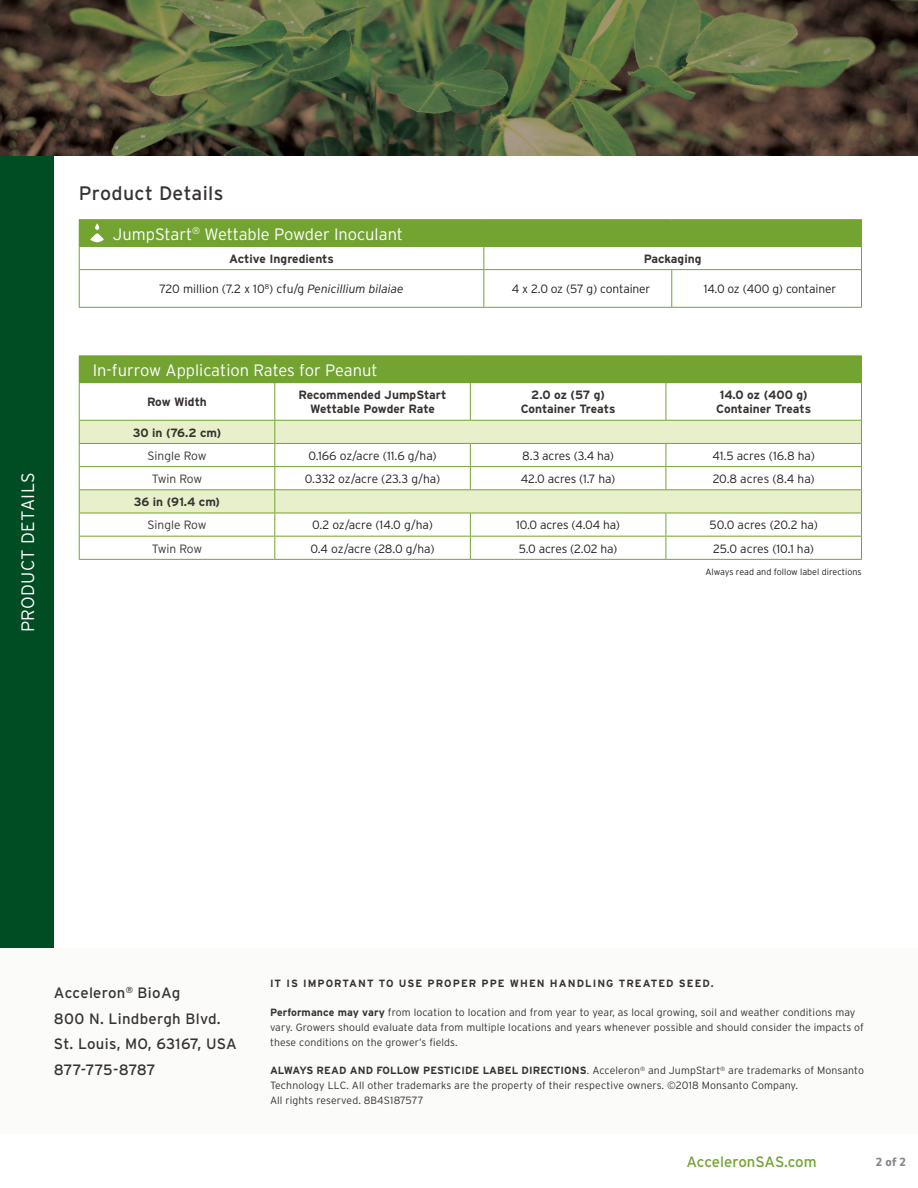
<style>
.page{position:relative;width:918px;height:1188px;background:#fff}
.page>*{position:absolute;margin:0;border:0;box-sizing:border-box;transform-origin:0 0}
.t1{font:19.5px "Interstate";letter-spacing:.02em;color:#373331}
.t2{font:300 18px "Interstate";letter-spacing:.02em;color:#fff}
.t3{font:300 16.5px "Interstate";color:#fff}
.t4{font:15px/25.7px "Interstate";letter-spacing:.02em;color:#373331}
.t5{font:15px "Interstate";letter-spacing:-.01em;color:#73a432}
.t6{font:300 12px "Interstate";letter-spacing:-.01em;color:#231f20}
.t7{font:700 12px/14.4px "Interstate";color:#373331;text-align:center}
.t8{font:300 12px "Interstate";color:#373331}
.t9{font:700 12px "Sentico Sans DT";color:#868a8e}
.t10{font:300 10.5px/15px "Interstate";letter-spacing:.01em;color:#373331}
.t11{font:700 10.5px "Interstate";letter-spacing:.1em;color:#373331}
.t12{font:300 9px "Interstate";color:#231f20}
.s1{font-style:italic}
.s2{font-weight:700}
</style>
<div class="page">
<div style="left:0;top:155px;width:54px;height:979px;background:#004c23"></div>
<div style="left:0;top:949px;width:918px;height:185px;background:#fbfbfa"></div>
<img style="left:0;top:0;width:918px;height:155px">
<div style="left:79px;top:220px;width:782px;height:26px;background:#73a432"></div>
<hr style="left:79px;top:219px;width:405px;height:1px;background:#73a432">
<hr style="left:484px;top:219px;width:188px;height:1px;background:#73a432">
<hr style="left:672px;top:219px;width:190px;height:1px;background:#73a432">
<hr style="left:861px;top:270px;width:1px;height:37px;background:#73a432">
<hr style="left:672px;top:307px;width:190px;height:1px;background:#73a432">
<hr style="left:79px;top:246px;width:404px;height:1px;background:#73a432">
<svg style="left:79px;top:247px;width:1px;height:22px"></svg>
<hr style="left:483px;top:246px;width:189px;height:1px;background:#73a432">
<svg style="left:483px;top:247px;width:1px;height:22px"></svg>
<hr style="left:672px;top:246px;width:190px;height:1px;background:#73a432">
<svg style="left:861px;top:220px;width:1px;height:49px"></svg>
<hr style="left:672px;top:269px;width:190px;height:1px;background:#73a432">
<hr style="left:484px;top:269px;width:188px;height:1px;background:#73a432">
<hr style="left:671px;top:270px;width:1px;height:37px;background:#73a432">
<hr style="left:484px;top:307px;width:188px;height:1px;background:#73a432">
<hr style="left:79px;top:269px;width:405px;height:1px;background:#73a432">
<hr style="left:79px;top:270px;width:1px;height:37px;background:#73a432">
<hr style="left:483px;top:270px;width:1px;height:37px;background:#73a432">
<hr style="left:79px;top:307px;width:405px;height:1px;background:#73a432">
<svg style="left:90px;top:223px;width:14px;height:20px"></svg>
<div style="left:79px;top:356px;width:782px;height:27px;background:#73a432"></div>
<svg style="left:80px;top:421px;width:781px;height:92px;fill:#e7f0cb"></svg>
<hr style="left:79px;top:355px;width:196px;height:1px;background:#73a432">
<hr style="left:275px;top:355px;width:195px;height:1px;background:#73a432">
<hr style="left:470px;top:355px;width:196px;height:1px;background:#73a432">
<hr style="left:666px;top:355px;width:196px;height:1px;background:#73a432">
<svg style="left:861px;top:356px;width:1px;height:26px"></svg>
<hr style="left:666px;top:559px;width:196px;height:1px;background:#73a432">
<hr style="left:79px;top:383px;width:1px;height:37px;background:#73a432">
<hr style="left:274px;top:383px;width:1px;height:37px;background:#73a432">
<hr style="left:470px;top:383px;width:1px;height:37px;background:#73a432">
<hr style="left:666px;top:382px;width:196px;height:1px;background:#73a432">
<hr style="left:666px;top:383px;width:1px;height:37px;background:#73a432">
<hr style="left:861px;top:383px;width:1px;height:37px;background:#73a432">
<hr style="left:275px;top:420px;width:195px;height:1px;background:#73a432">
<hr style="left:470px;top:420px;width:196px;height:1px;background:#73a432">
<hr style="left:666px;top:420px;width:196px;height:1px;background:#73a432">
<hr style="left:79px;top:420px;width:196px;height:1px;background:#73a432">
<hr style="left:275px;top:443px;width:195px;height:1px;background:#73a432">
<hr style="left:470px;top:443px;width:196px;height:1px;background:#73a432">
<hr style="left:79px;top:443px;width:196px;height:1px;background:#73a432">
<hr style="left:666px;top:443px;width:196px;height:1px;background:#73a432">
<hr style="left:275px;top:466px;width:195px;height:1px;background:#73a432">
<hr style="left:79px;top:466px;width:196px;height:1px;background:#73a432">
<hr style="left:470px;top:466px;width:196px;height:1px;background:#73a432">
<svg style="left:470px;top:444px;width:1px;height:45px"></svg>
<hr style="left:666px;top:466px;width:196px;height:1px;background:#73a432">
<svg style="left:666px;top:444px;width:1px;height:45px"></svg>
<hr style="left:275px;top:489px;width:195px;height:1px;background:#73a432">
<hr style="left:470px;top:489px;width:196px;height:1px;background:#73a432">
<hr style="left:666px;top:489px;width:196px;height:1px;background:#73a432">
<hr style="left:275px;top:513px;width:195px;height:1px;background:#73a432">
<hr style="left:79px;top:489px;width:196px;height:1px;background:#73a432">
<hr style="left:79px;top:513px;width:196px;height:1px;background:#73a432">
<hr style="left:470px;top:513px;width:196px;height:1px;background:#73a432">
<hr style="left:666px;top:513px;width:196px;height:1px;background:#73a432">
<svg style="left:861px;top:421px;width:1px;height:138px"></svg>
<hr style="left:666px;top:536px;width:196px;height:1px;background:#73a432">
<hr style="left:79px;top:536px;width:196px;height:1px;background:#73a432">
<svg style="left:79px;top:421px;width:1px;height:138px"></svg>
<hr style="left:79px;top:559px;width:196px;height:1px;background:#73a432">
<hr style="left:275px;top:536px;width:195px;height:1px;background:#73a432">
<svg style="left:274px;top:421px;width:1px;height:138px"></svg>
<hr style="left:275px;top:559px;width:195px;height:1px;background:#73a432">
<hr style="left:470px;top:536px;width:196px;height:1px;background:#73a432">
<svg style="left:470px;top:513px;width:1px;height:46px"></svg>
<svg style="left:666px;top:513px;width:1px;height:46px"></svg>
<hr style="left:470px;top:559px;width:196px;height:1px;background:#73a432">
<h2 class="t2" style="left:18px;top:632px;width:162px;rotate:-90deg">PRODUCT DETAILS</h2>
<h1 class="t1" style="left:79px;top:183px;width:146px">Product Details</h1>
<h3 class="t3" style="left:113px;top:225px;width:292px">JumpStart<sup>®</sup> Wettable Powder Inoculant</h3>
<p class="t7" style="left:229px;top:251px;width:106px">Active Ingredients</p>
<p class="t7" style="left:644px;top:251px;width:59px">Packaging</p>
<p class="t6" style="left:159px;top:282px;width:246px">720 million (7.2 x 10<sup>8</sup>) cfu/g <span class="s1">Penicillium bilaiae</span></p>
<p class="t6" style="left:512px;top:282px;width:140px">4 x 2.0 oz (57 g) container</p>
<p class="t6" style="left:704px;top:282px;width:134px">14.0 oz (400 g) container</p>
<h3 class="t3" style="left:93px;top:361px;width:286px">In-furrow Application Rates for Peanut</h3>
<p class="t7" style="left:147px;top:395px;width:61px">Row Width</p>
<p class="t7" style="left:299px;top:388px;width:150px">Recommended JumpStart<br>Wettable Powder Rate</p>
<p class="t7" style="left:521px;top:388px;width:96px">2.0 oz (57 g)<br>Container Treats</p>
<p class="t7" style="left:716px;top:388px;width:96px;text-align:left">14.0 oz (400 g)<br>Container Treats</p>
<p class="t7" style="left:133px;top:425px;width:90px">30 in (76.2 cm)</p>
<p class="t8" style="left:147px;top:449px;width:61px">Single Row</p>
<p class="t6" style="left:308px;top:449px;width:130px">0.166 oz/acre (11.6 g/ha)</p>
<p class="t6" style="left:522px;top:449px;width:93px">8.3 acres (3.4 ha)</p>
<p class="t6" style="left:712px;top:449px;width:104px">41.5 acres (16.8 ha)</p>
<p class="t8" style="left:152px;top:472px;width:52px">Twin Row</p>
<p class="t6" style="left:305px;top:472px;width:137px">0.332 oz/acre (23.3 g/ha)</p>
<p class="t6" style="left:521px;top:472px;width:96px">42.0 acres (1.7 ha)</p>
<p class="t6" style="left:713px;top:472px;width:104px">20.8 acres (8.4 ha)</p>
<p class="t7" style="left:134px;top:495px;width:88px">36 in (91.4 cm)</p>
<p class="t8" style="left:147px;top:518px;width:61px">Single Row</p>
<p class="t6" style="left:312px;top:518px;width:122px">0.2 oz/acre (14.0 g/ha)</p>
<p class="t6" style="left:516px;top:518px;width:105px">10.0 acres (4.04 ha)</p>
<p class="t6" style="left:710px;top:518px;width:110px">50.0 acres (20.2 ha)</p>
<p class="t8" style="left:152px;top:542px;width:52px">Twin Row</p>
<p class="t6" style="left:310px;top:542px;width:126px">0.4 oz/acre (28.0 g/ha)</p>
<p class="t6" style="left:519px;top:542px;width:100px">5.0 acres (2.02 ha)</p>
<p class="t6" style="left:713px;top:542px;width:102px">25.0 acres (10.1 ha)</p>
<p class="t12" style="left:705px;top:567px;width:158px">Always read and follow label directions</p>
<h3 class="t4" style="left:54px;top:980px;width:184px">Acceleron<sup>®</sup> BioAg<br>800 N. Lindbergh Blvd.<br>St. Louis, MO, 63167, USA<br>877-775-8787</h3>
<p class="t11" style="left:270px;top:978px;width:445px">IT IS IMPORTANT TO USE PROPER PPE WHEN HANDLING TREATED SEED.</p>
<p class="t10" style="left:270px;top:1004px;width:595px"><span class="s2">Performance may vary</span> from location to location and from year to year, as local growing, soil and weather conditions may vary. Growers should evaluate data from multiple locations and years whenever possible and should consider the impacts of these conditions on the grower’s fields.</p>
<p class="t10" style="left:270px;top:1063px;width:596px"><span class="s2">ALWAYS READ AND FOLLOW PESTICIDE LABEL DIRECTIONS</span>. Acceleron<sup>®</sup> and JumpStart<sup>®</sup> are trademarks of Monsanto<br>Technology LLC. All other trademarks are the property of their respective owners. ©2018 Monsanto Company.<br>All rights reserved. 8B4S187577</p>
<h3 class="t5" style="left:686px;top:1153px;width:132px">AcceleronSAS.com</h3>
<p class="t9" style="left:876px;top:1155px;width:32px">2 of 2</p>
</div>
